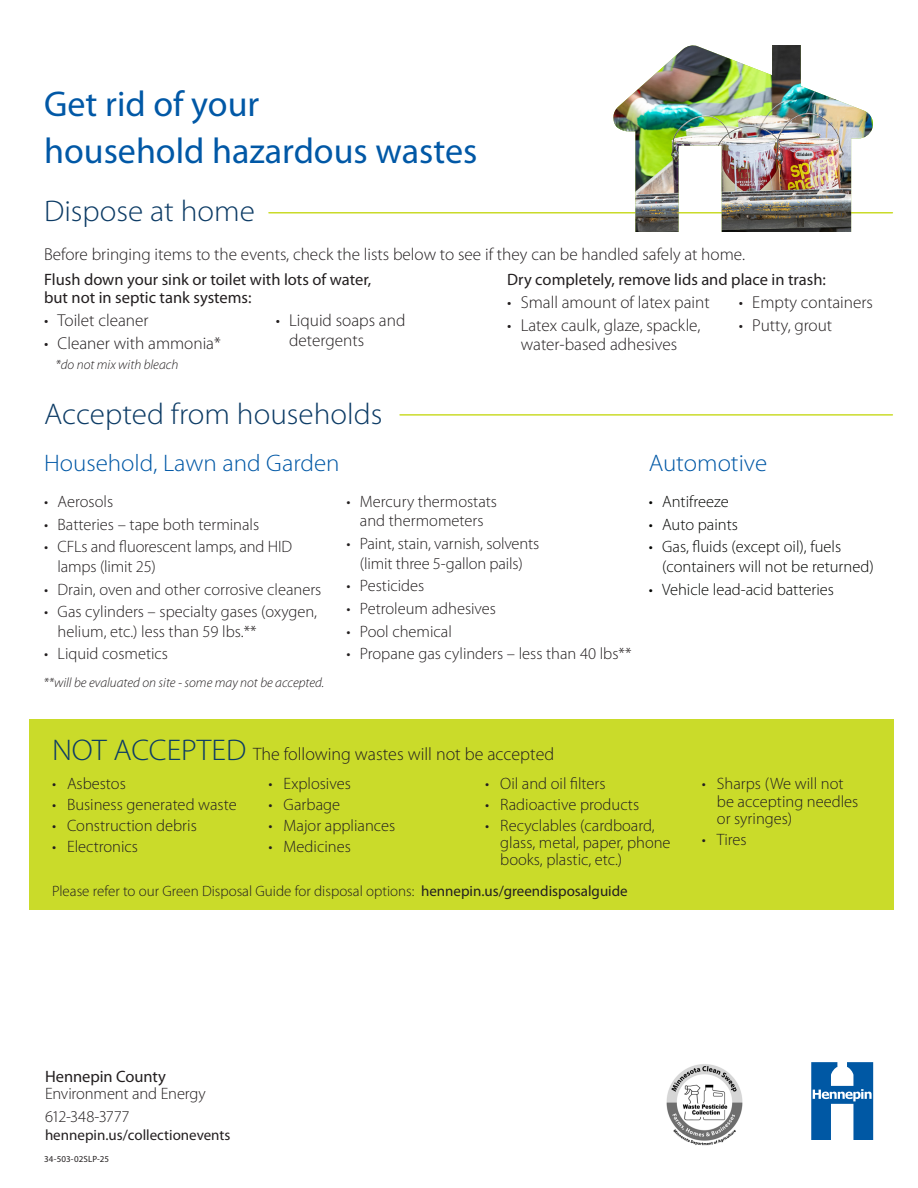
<style>
.page{position:relative;width:918px;height:1188px;background:#fff}
.page>*{position:absolute;margin:0;border:0;box-sizing:border-box;transform-origin:0 0}
.t1{font:36px "Myriad Pro";color:#0158a6}
.side_2_subhead{font:300 30px "Myriad Pro";color:#0c3b65;scale:1.04 1}
.side_2_subhead-2{font:300 24px "Myriad Pro";color:#0158a6;scale:1.04 1}
.Subhead-NEW{font:300 18px "Myriad Pro";color:#231f20}
.t2{font:300 17.25px/19.5px "Myriad Pro";color:#231f20}
.t3{font:300 16.5px/19.5px "Myriad Pro";color:#231f20}
.t4{font:16.5px/18px "Myriad Pro";color:#231f20}
.t5{font:300 16.5px/19.5px "Myriad Pro";color:#040503}
.Body-NEW{font:300 15px "Myriad Pro";color:#231f20}
.t6{font:15px "Myriad Pro";color:#231f20}
.t7{font:italic 300 13.5px "Myriad Pro";color:#231f20}
.Body_copy_-_Postcard_9_pt{font:9px "Myriad Pro";letter-spacing:.01em;color:#231f20}
.s1{font-size:30px;color:#0c3b65}
.s2{font-weight:400}
</style>
<div class="page">
<hr style="left:269px;top:212px;width:623px;height:2px;background:#cadb2a">
<img style="left:666px;top:1064px;width:77px;height:82px">
<svg style="left:811px;top:1062px;width:62px;height:78px"></svg>
<hr style="left:400px;top:414px;width:492px;height:2px;background:#cadb2a">
<img style="left:612px;top:45px;width:263px;height:187px">
<div style="left:29px;top:719px;width:864px;height:191px;background:#cadb2a"></div>
<p class="t1" style="left:44px;top:85px;width:217px">Get rid of your</p>
<p class="t1" style="left:44px;top:131px;width:435px">household hazardous wastes</p>
<p class="side_2_subhead" style="left:44px;top:194px;width:204px">Dispose at home</p>
<p class="t2" style="left:44px;top:245px;width:702px">Before bringing items to the events, check the lists below to see if they can be handled safely at home.</p>
<p class="t4" style="left:44px;top:271px;width:329px">Flush down your sink or toilet with lots of water, but not in septic tank systems:</p>
<p class="t2" style="left:44px;top:311px;width:106px">• Toilet cleaner</p>
<p class="t2" style="left:44px;top:334px;width:178px">• Cleaner with ammonia*</p>
<p class="t4" style="left:507px;top:271px;width:320px">Dry completely, remove lids and place in trash:</p>
<p class="t2" style="left:507px;top:293px;width:204px">• Small amount of latex paint</p>
<p class="t2" style="left:507px;top:316px;width:195px;text-align:center">• Latex caulk, glaze, spackle, water-based adhesives</p>
<p class="t2" style="left:739px;top:293px;width:136px">• Empty containers</p>
<p class="t2" style="left:739px;top:316px;width:95px">• Putty, grout</p>
<p class="t2" style="left:289px;top:311px;width:118px;text-indent:-14px">• Liquid soaps and detergents</p>
<p class="t7" style="left:56px;top:357px;width:124px">*do not mix with bleach</p>
<p class="side_2_subhead" style="left:44px;top:398px;width:327px">Accepted from households</p>
<p class="side_2_subhead-2" style="left:44px;top:449px;width:286px">Household, Lawn and Garden</p>
<p class="t3" style="left:44px;top:492px;width:71px">• Aerosols</p>
<p class="t3" style="left:44px;top:515px;width:217px">• Batteries – tape both terminals</p>
<p class="t3" style="left:58px;top:537px;width:236px;text-indent:-13px">• CFLs and fluorescent lamps, and HID lamps (limit 25)</p>
<p class="t3" style="left:44px;top:580px;width:279px">• Drain, oven and other corrosive cleaners</p>
<p class="t3" style="left:58px;top:602px;width:261px;text-indent:-13px">• Gas cylinders – specialty gases (oxygen, helium, etc.) less than 59 lbs.**</p>
<p class="t3" style="left:44px;top:645px;width:125px">• Liquid cosmetics</p>
<p class="t7" style="left:44px;top:675px;width:282px">**will be evaluated on site - some may not be accepted.</p>
<p class="t3" style="left:346px;top:492px;width:152px;text-align:center">• Mercury thermostats and thermometers</p>
<p class="t3" style="left:346px;top:534px;width:194px;text-align:center">• Paint, stain, varnish, solvents (limit three 5-gallon pails)</p>
<p class="t3" style="left:346px;top:576px;width:79px">• Pesticides</p>
<p class="t3" style="left:346px;top:599px;width:151px">• Petroleum adhesives</p>
<p class="t3" style="left:346px;top:622px;width:107px">• Pool chemical</p>
<p class="t3" style="left:346px;top:645px;width:287px">• Propane gas cylinders – less than 40 lbs**</p>
<p class="side_2_subhead-2" style="left:649px;top:449px;width:115px">Automotive</p>
<p class="t5" style="left:649px;top:492px;width:82px">• Antifreeze</p>
<p class="t5" style="left:649px;top:515px;width:91px">• Auto paints</p>
<p class="t5" style="left:662px;top:537px;width:213px;text-indent:-14px">• Gas, fluids (except oil), fuels (containers will not be returned)</p>
<p class="t5" style="left:649px;top:580px;width:187px">• Vehicle lead-acid batteries</p>
<p class="Subhead-NEW" style="left:52px;top:744px;width:504px"><span class="s1">NOT ACCEPTED</span> The following wastes will not be accepted</p>
<p class="t3" style="left:52px;top:774px;width:75px">• Asbestos</p>
<p class="t3" style="left:52px;top:795px;width:186px">• Business generated waste</p>
<p class="t3" style="left:52px;top:816px;width:146px">• Construction debris</p>
<p class="t3" style="left:52px;top:837px;width:88px">• Electronics</p>
<p class="t3" style="left:269px;top:774px;width:84px">• Explosives</p>
<p class="t3" style="left:269px;top:795px;width:73px">• Garbage</p>
<p class="t3" style="left:269px;top:816px;width:128px">• Major appliances</p>
<p class="t3" style="left:269px;top:837px;width:84px">• Medicines</p>
<p class="t3" style="left:485px;top:774px;width:122px">• Oil and oil filters</p>
<p class="t3" style="left:485px;top:795px;width:155px">• Radioactive products</p>
<p class="t3" style="left:500px;top:817px;width:172px;line-height:17.2px;text-indent:-15px">• Recyclables (cardboard, glass, metal, paper, phone books, plastic, etc.)</p>
<p class="Body-NEW" style="left:52px;top:883px;width:577px">Please refer to our Green Disposal Guide for disposal options: <span class="s2">hennepin.us/greendisposalguide</span></p>
<p class="t3" style="left:717px;top:776px;width:143px;line-height:17.2px;text-indent:-15px">• Sharps (We will not be accepting needles or syringes)</p>
<p class="t3" style="left:702px;top:830px;width:46px">• Tires</p>
<p class="t4" style="left:45px;top:1068px;width:123px">Hennepin County</p>
<p class="t3" style="left:45px;top:1084px;width:162px">Environment and Energy</p>
<p class="t3" style="left:45px;top:1107px;width:86px">612-348-3777</p>
<p class="t6" style="left:45px;top:1127px;width:187px">hennepin.us/collectionevents</p>
<p class="Body_copy_-_Postcard_9_pt" style="left:44px;top:1154px;width:66px">34-503-02SLP-25</p>
</div>
